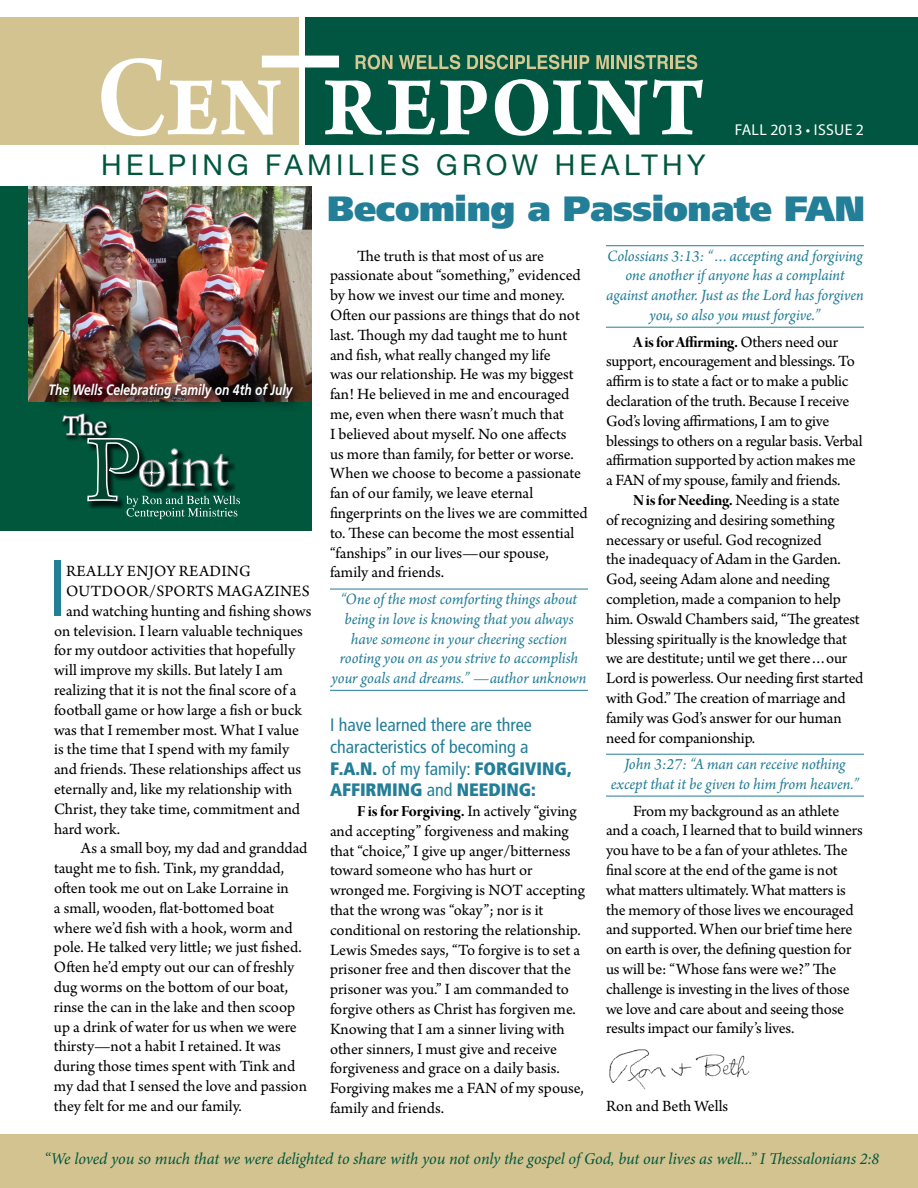
<style>
.page{position:relative;width:918px;height:1188px;background:#fff}
.page>*{position:absolute;margin:0;border:0;box-sizing:border-box;transform-origin:0 0}
.t1{font:condensed 79.8px "Frutiger";color:#237e98;scale:.92 1}
.t2{font:900 35.1px "Frutiger";letter-spacing:-.01em;color:#237e98}
.t3{font:28.5px "Helvetica Neue";letter-spacing:.15em;color:#00573c}
.t4{font:condensed 18px/21.6px "Frutiger";color:#237e98}
.t5{font:16.5px/19.8px "Arno Pro";letter-spacing:-.005em;color:#000}
.t6{font:italic 16.5px/19.8px "Arno Pro";letter-spacing:-.005em;color:#237e98;text-align:center}
.t7{font:italic 16.5px "Minion Pro";letter-spacing:-.01em;color:#00573c}
.t8{font:16.5px "Arno Pro Bold Display";letter-spacing:-.015em;color:#000}
.t9{font:16.5px "Arno Pro";letter-spacing:.015em;color:#000}
.t10{font:15.75px "Myriad Pro";letter-spacing:.02em;color:#fff}
.t11{font:italic 700 15px "Frutiger";color:#fff;scale:.8 1}
.s1{font-weight:900}
.s2{font-family:"Arno Pro Bold Display"}
.s3{font-family:"Arno Pro"}
</style>
<div class="page">
<div style="left:0;top:1134px;width:918px;height:54px;background:#d2c390"></div>
<div style="left:305px;top:17px;width:613px;height:128px;background:#005640"></div>
<div style="left:0;top:17px;width:298px;height:128px;background:#d2c390"></div>
<div style="left:262px;top:56px;width:77px;height:12px;border:6px solid #fff"></div>
<svg style="left:356px;top:55px;width:36px;height:14px"></svg>
<svg style="left:399px;top:55px;width:61px;height:14px"></svg>
<svg style="left:467px;top:55px;width:11px;height:14px"></svg>
<hr style="left:480px;top:55px;width:3px;height:14px;background:#d7c793">
<svg style="left:485px;top:55px;width:23px;height:14px"></svg>
<hr style="left:510px;top:55px;width:3px;height:14px;background:#d7c793">
<svg style="left:515px;top:55px;width:57px;height:14px"></svg>
<hr style="left:574px;top:55px;width:3px;height:14px;background:#d7c793">
<svg style="left:580px;top:55px;width:9px;height:14px"></svg>
<svg style="left:596px;top:55px;width:13px;height:14px"></svg>
<hr style="left:611px;top:55px;width:3px;height:14px;background:#d7c793">
<svg style="left:617px;top:55px;width:10px;height:14px"></svg>
<hr style="left:629px;top:55px;width:3px;height:14px;background:#d7c793">
<svg style="left:634px;top:55px;width:34px;height:14px"></svg>
<hr style="left:670px;top:55px;width:3px;height:14px;background:#d7c793">
<svg style="left:676px;top:55px;width:21px;height:14px"></svg>
<svg style="left:101px;top:58px;width:180px;height:78px"></svg>
<svg style="left:325px;top:80px;width:162px;height:55px"></svg>
<svg style="left:495px;top:79px;width:87px;height:57px"></svg>
<svg style="left:588px;top:79px;width:115px;height:56px"></svg>
<hr style="left:330px;top:589px;width:258px;height:1px;background:#237e98">
<hr style="left:330px;top:690px;width:258px;height:1px;background:#237e98">
<hr style="left:606px;top:245px;width:258px;height:1px;background:#237e98">
<hr style="left:606px;top:327px;width:258px;height:1px;background:#237e98">
<hr style="left:606px;top:754px;width:258px;height:1px;background:#237e98">
<hr style="left:606px;top:796px;width:258px;height:1px;background:#237e98">
<img style="left:609px;top:1049px;width:141px;height:41px">
<div style="left:0;top:186px;width:312px;height:345px;background:#00573c"></div>
<svg style="left:62px;top:415px;width:178px;height:104px"></svg>
<img style="left:29px;top:186px;width:283px;height:216px">
<div style="left:38px;top:372px;width:271px;height:43px;background:#000;opacity:.95"></div>
<h3 class="t3" style="left:101px;top:148px;width:606px">HELPING FAMILIES GROW HEALTH Y</h3>
<p class="t10" style="left:735px;top:120px;width:131px">FALL 2013 • ISSUE 2</p>
<p class="t11" style="left:48px;top:381px;width:306px">The Wells Celebrating Family on 4th of July</p>
<h1 class="t1" style="left:48px;top:542px;width:21px">I</h1>
<p class="t9" style="left:66px;top:562px;width:186px">really enjoy reading</p>
<p class="t5" style="left:66px;top:582px;width:245px">outdoor/sports magazines</p>
<p class="t5" style="left:66px;top:602px;width:247px">and watching hunting and fishing shows</p>
<p class="t5" style="left:54px;top:622px;width:250px">on television. I learn valuable techniques</p>
<p class="t5" style="left:54px;top:642px;width:243px">for my outdoor activities that hopefully</p>
<p class="t5" style="left:54px;top:661px;width:230px">will improve my skills. But lately I am</p>
<p class="t5" style="left:54px;top:681px;width:244px">realizing that it is not the final score of a</p>
<p class="t5" style="left:54px;top:701px;width:249px">football game or how large a fish or buck</p>
<p class="t5" style="left:54px;top:721px;width:247px">was that I remember most. What I value</p>
<p class="t5" style="left:54px;top:741px;width:237px">is the time that I spend with my family</p>
<p class="t5" style="left:54px;top:760px;width:249px">and friends. These relationships affect us</p>
<p class="t5" style="left:54px;top:780px;width:240px">eternally and, like my relationship with</p>
<p class="t5" style="left:54px;top:800px;width:248px">Christ, they take time, commitment and</p>
<p class="t5" style="left:54px;top:820px;width:68px">hard work.</p>
<p class="t5" style="left:81px;top:840px;width:228px">As a small boy, my dad and granddad</p>
<p class="t5" style="left:54px;top:859px;width:232px">taught me to fish. Tink, my granddad,</p>
<p class="t5" style="left:54px;top:879px;width:236px">often took me out on Lake Lorraine in</p>
<p class="t5" style="left:54px;top:899px;width:222px">a small, wooden, flat-bottomed boat</p>
<p class="t5" style="left:54px;top:919px;width:240px">where we’d fish with a hook, worm and</p>
<p class="t5" style="left:54px;top:939px;width:249px">pole. He talked very little; we just fished.</p>
<p class="t5" style="left:54px;top:958px;width:242px">Often he’d empty out our can of freshly</p>
<p class="t5" style="left:54px;top:978px;width:236px">dug worms on the bottom of our boat,</p>
<p class="t5" style="left:54px;top:998px;width:243px">rinse the can in the lake and then scoop</p>
<p class="t5" style="left:54px;top:1018px;width:244px">up a drink of water for us when we were</p>
<p class="t5" style="left:54px;top:1038px;width:229px">thirsty—not a habit I retained. It was</p>
<p class="t5" style="left:54px;top:1057px;width:243px">during those times spent with Tink and</p>
<p class="t5" style="left:54px;top:1077px;width:254px">my dad that I sensed the love and passion</p>
<p class="t5" style="left:54px;top:1097px;width:190px">they felt for me and our family.</p>
<h2 class="t2" style="left:327px;top:187px;width:539px">Becoming a Passionate FAN</h2>
<p class="t5" style="left:330px;top:247px;width:259px;text-indent:27px">The truth is that most of us are passionate about “something,” evidenced by how we invest our time and money.<br>Often our passions are things that do not last. Though my dad taught me to hunt and fish, what really changed my life<br>was our relationship. He was my biggest fan! He believed in me and encouraged me, even when there wasn’t much that<br>I believed about myself. No one affects<br>us more than family, for better or worse.<br>When we choose to become a passionate fan of our family, we leave eternal fingerprints on the lives we are committed to. These can become the most essential “fanships” in our lives—our spouse, family and friends.</p>
<p class="t6" style="left:331px;top:590px;width:257px">“One of the most comforting things about being in love is knowing that you always have someone in your cheering section rooting you on as you strive to accomplish your goals and dreams.” —author unknown</p>
<p class="t4" style="left:330px;top:714px;width:243px">I have learned there are three characteristics of becoming a<br><span class="s1">F.A.N.</span> of my family: <span class="s1">FORGIVING,<br>AFFIRMING</span> and <span class="s1">NEEDING:</span></p>
<p class="t5" style="left:330px;top:802px;width:248px;text-indent:27px"><span class="s2">F is for Forgiving.</span> In actively “giving and accepting” forgiveness and making that “choice,” I give up anger/bitterness toward someone who has hurt or wronged me. Forgiving is NOT</p>
<p class="t5" style="left:330px;top:881px;width:257px;text-indent:196px">accepting that the wrong was “okay”; nor is it conditional on restoring the relationship.<br>Lewis Smedes says, “To forgive is to set a prisoner free and then discover that the prisoner was you.” I am commanded to forgive others as Christ has forgiven me.<br>Knowing that I am a sinner living with other sinners, I must give and receive forgiveness and grace on a daily basis.<br>Forgiving makes me a FAN of my spouse, family and friends.</p>
<p class="t6" style="left:606px;top:247px;width:259px">Colossians 3:13: “…accepting and forgiving one another if anyone has a complaint against another. Just as the Lord has forgiven you, so also you must forgive.”</p>
<p class="t8" style="left:633px;top:333px;width:207px">A is for Affirming. <span class="s3">Others need our</span></p>
<p class="t5" style="left:606px;top:352px;width:258px">support, encouragement and blessings. To affirm is to state a fact or to make a public declaration of the truth. Because I receive God’s loving affirmations, I am to give blessings to others on a regular basis. Verbal affirmation supported by action makes me a FAN of my spouse, family and friends.</p>
<p class="t5" style="left:606px;top:491px;width:259px;text-indent:27px"><span class="s2">N is for Needing.</span> Needing is a state<br>of recognizing and desiring something necessary or useful. God recognized<br>the inadequacy of Adam in the Garden.<br>God, seeing Adam alone and needing completion, made a companion to help him. Oswald Chambers said, “The greatest blessing spiritually is the knowledge that we are destitute; until we get there…our Lord is powerless. Our needing first started with God.” The creation of marriage and family was God’s answer for our human need for companionship.</p>
<p class="t6" style="left:611px;top:755px;width:250px">John 3:27: “A man can receive nothing except that it be given to him from heaven.”</p>
<p class="t5" style="left:606px;top:802px;width:258px;text-indent:27px">From my background as an athlete and a coach, I learned that to build winners you have to be a fan of your athletes. The final score at the end of the game is not what matters ultimately. What matters is the memory of those lives we encouraged and supported. When our brief time here on earth is over, the defining question for us will be: “Whose fans were we?” The challenge is investing in the lives of those we love and care about and seeing those results impact our family’s lives.</p>
<p class="t5" style="left:606px;top:1097px;width:124px">Ron and Beth Wells</p>
<p class="t7" style="left:44px;top:1147px;width:837px">“We loved you so much that we were delighted to share with you not only the gospel of God, but our lives as well...” I Thessalonians 2:8</p>
</div>
